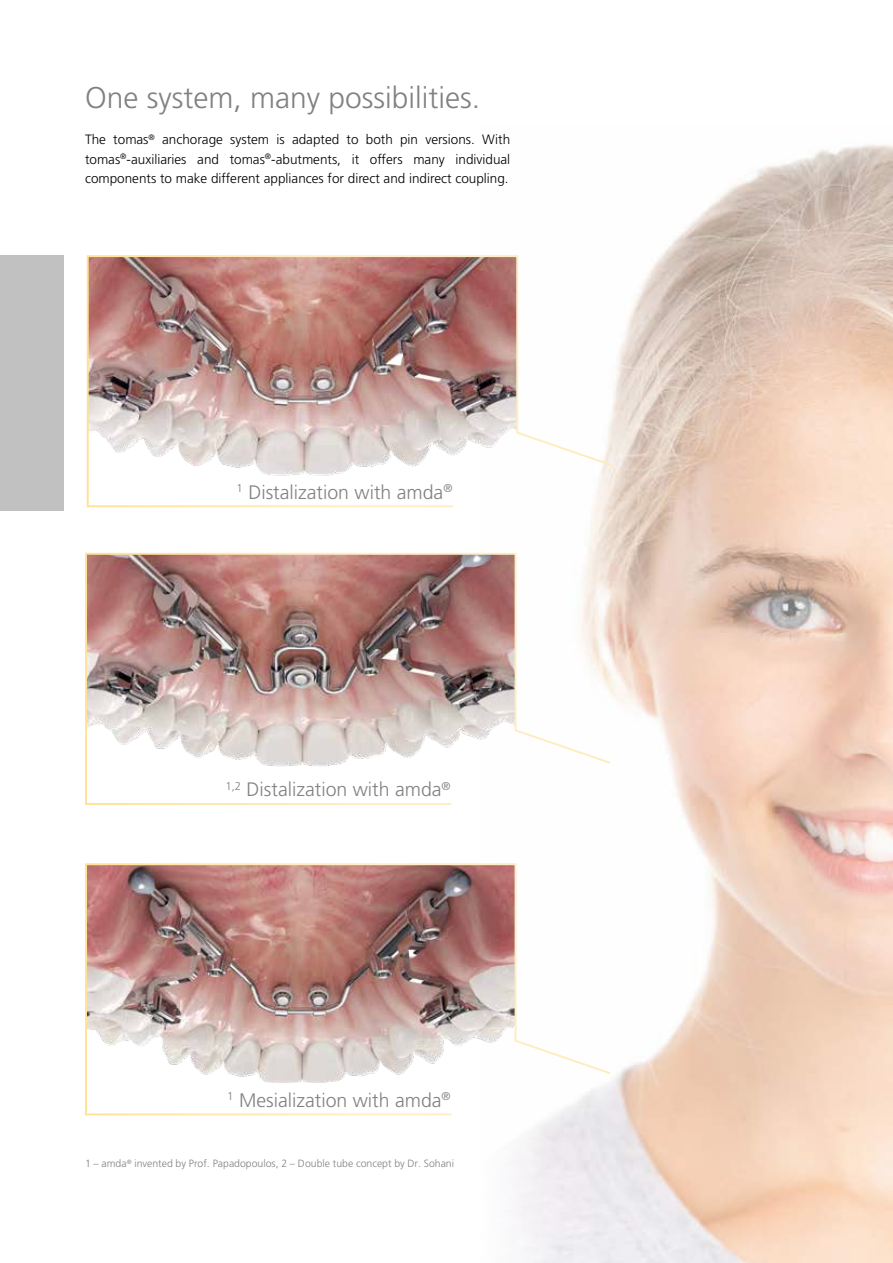
<style>
.page{position:relative;width:893px;height:1263px;background:#fff}
.page>*{position:absolute;margin:0;border:0;box-sizing:border-box;transform-origin:0 0}
.t1{font:300 30px "Frutiger LT Std";color:#818182}
.t2{font:300 19.5px "Frutiger LT Std";color:#818182}
.t3{font:300 13.5px/19.5px "Frutiger LT Std";color:#000;text-align:justify}
.t4{font:300 10.5px "Frutiger LT Std";color:#818182}
</style>
<div class="page">
<img style="left:512px;top:144px;width:381px;height:1119px">
<div style="left:0;top:255px;width:64px;height:255px;background:#c1c1c2"></div>
<img style="left:85px;top:552px;width:527px;height:254px">
<svg style="left:86px;top:254px;width:528px;height:254px"></svg>
<svg style="left:85px;top:862px;width:527px;height:254px"></svg>
<h1 class="t1" style="left:85px;top:80px;width:397px">One system, many possibilities.</h1>
<p class="t3" style="left:85px;top:130px;width:427px">The tomas<sup>®</sup> anchorage system is adapted to both pin versions. With tomas<sup>®</sup>-auxiliaries and tomas<sup>®</sup>-abutments, it offers many individual components to make different appliances for direct and indirect coupling.</p>
<h2 class="t2" style="left:237px;top:481px;width:217px"><sup>1</sup> Distalization with amda<sup>®</sup></h2>
<h2 class="t2" style="left:225px;top:779px;width:227px"><sup>1,2</sup> Distalization with amda<sup>®</sup></h2>
<h2 class="t2" style="left:227px;top:1089px;width:225px"><sup>1</sup> Mesialization with amda<sup>®</sup></h2>
<p class="t4" style="left:85px;top:1158px;width:371px">1 – amda<sup>®</sup> invented by Prof. Papadopoulos, 2 – Double tube concept by Dr. Sohani</p>
</div>
